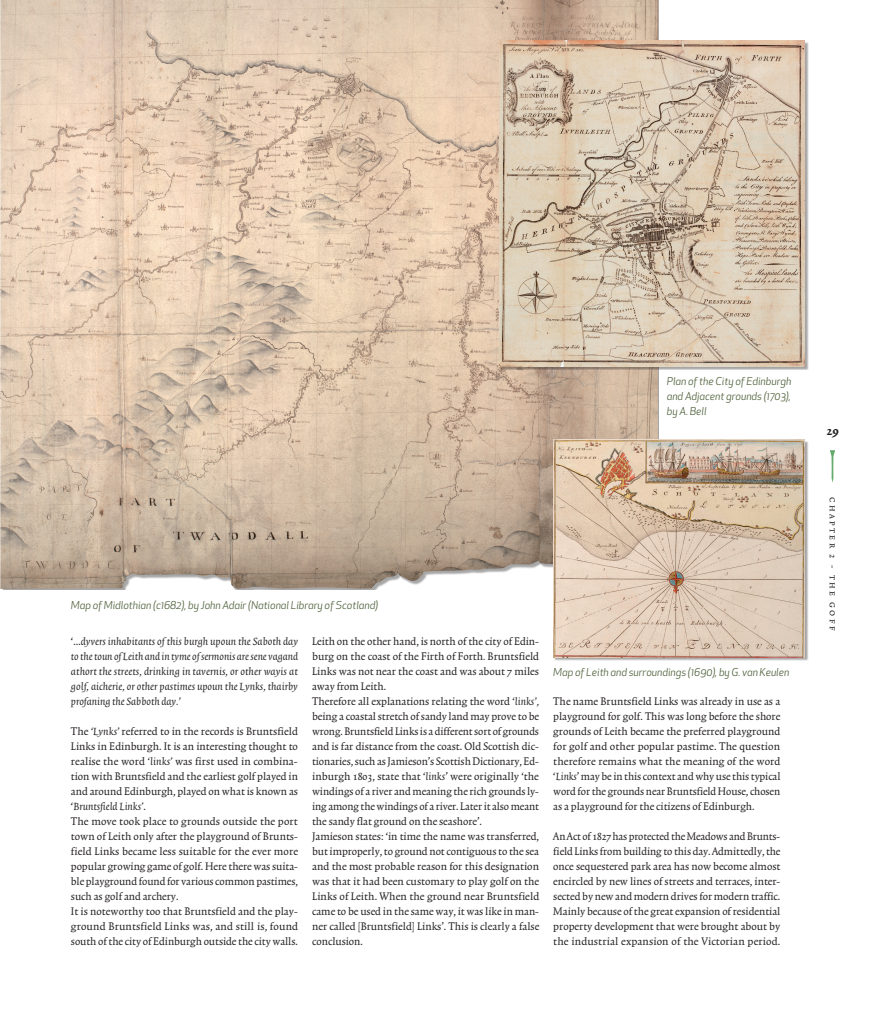
<style>
.page{position:relative;width:869px;height:1028px;background:#fff}
.page>*{position:absolute;margin:0;border:0;box-sizing:border-box;transform-origin:0 0}
.t1{font:700 15px "Trinite No 1";color:#231f20}
.t2{font:13px/15px "Trinite No 1 Rom Con";color:#231f20;text-align:justify}
.t3{font:italic 13px/15px "Trinite No 1";color:#231f20;text-align:justify}
.t4{font:11.25px "Trinite No 1 Rom Con Exp";letter-spacing:.2em;color:#231f20}
.t5{font:italic 10.62px/15px "Apex New";letter-spacing:-.005em;color:#52643f;text-align:justify}
.s1{font-family:"Trinite No 1 Rom Con";font-style:normal}
.s2{font-family:"Trinite No 1";font-style:italic}
</style>
<div class="page">
<img style="left:0;top:0;width:658px;height:589px">
<div style="left:499px;top:42px;width:309px;height:328px;background:#231f20;opacity:.4"></div>
<img style="left:499px;top:41px;width:305px;height:325px">
<div style="left:554px;top:440px;width:254px;height:221px;background:#231f20;opacity:.4"></div>
<img style="left:553px;top:440px;width:251px;height:217px">
<svg style="left:830px;top:450px;width:4px;height:33px"></svg>
<p class="t5" style="left:666px;top:373px;width:126px">Plan of the City of Edinburgh and Adjacent grounds (1703), by A. Bell</p>
<p class="t5" style="left:71px;top:597px;width:308px">Map of Midlothian (c1682), by John Adair (National Library of Scotland)</p>
<p class="t3" style="left:71px;top:635px;width:228px"><span class="s1">‘…</span>dyvers inhabitants of this burgh upoun the Saboth day to the toun of Leith and in tyme of sermonis are sene vagand athort the streets, drinking in tavernis, or other wayis at golf, aicherie, or other pastimes upoun the Lynks, thairby profaning the Sabboth day.’</p>
<p class="t2" style="left:71px;top:725px;width:228px">The <span class="s2">‘Lynks’</span> referred to in the records is Bruntsfield Links in Edinburgh. It is an interesting thought to realise the word <span class="s2">‘links’</span> was first used in combina&shy;tion with Bruntsfield and the earliest golf played in and around Edinburgh, played on what is known as</p>
<p class="t3" style="left:71px;top:800px;width:76px"><span class="s1">‘</span>Bruntsfield Links’<span class="s1">.</span></p>
<p class="t2" style="left:71px;top:815px;width:228px;text-align:left">The move took place to grounds outside the port town of Leith only after the playground of Brunts&shy;field Links became less suitable for the ever more popular growing game of golf. Here there was suita&shy;ble playground found for various common pastimes, such as golf and archery.<br>It is noteworthy too that Bruntsfield and the play&shy;ground Bruntsfield Links was, and still is, found south of the city of Edinburgh outside the city walls.</p>
<p class="t2" style="left:312px;top:635px;width:228px;text-align:left">Leith on the other hand, is north of the city of Edin&shy;burg on the coast of the Firth of Forth<span class="s2">.</span> Bruntsfield Links was not near the coast and was about 7 miles away from Leith.<br>Therefore all explanations relating the word ‘<span class="s2">links’, </span>being a coastal stretch of sandy land may prove to be wrong. Bruntsfield Links is a different sort of grounds and is far distance from the coast. Old Scottish dic&shy;tionaries, such as Jamieson’s Scottish Dictionary, Ed&shy;inburgh 1803, state that ‘<span class="s2">links</span>’ were originally ‘the windings of a river and meaning the rich grounds ly&shy;ing among the windings of a river. Later it also meant the sandy flat ground on the seashore’.<br>Jamieson states: ‘in time the name was transferred, but improperly, to ground not contiguous to the sea and the most probable reason for this designation was that it had been customary to play golf on the Links of Leith. When the ground near Bruntsfield came to be used in the same way, it was like in man&shy;ner called [Bruntsfield] Links’. This is clearly a false conclusion.</p>
<p class="t5" style="left:553px;top:664px;width:237px">Map of Leith and surroundings (1690), by G. van Keulen</p>
<p class="t2" style="left:553px;top:695px;width:228px">The name Bruntsfield Links was already in use as a playground for golf. This was long before the shore grounds of Leith became the preferred playground for golf and other popular pastime. The question therefore remains what the meaning of the word ‘<span class="s2">Links</span>’ may be in this context and why use this typical word for the grounds near Bruntsfield House, chosen as a playground for the citizens of Edinburgh.</p>
<p class="t2" style="left:553px;top:830px;width:228px">An Act of 1827 has protected the Meadows and Brunts&shy;field Links from building to this day. Admittedly, the once sequestered park area has now become almost encircled by new lines of streets and terraces, inter&shy;sected by new and modern drives for modern traffic.<br>Mainly because of the great expansion of residential property development that were brought about by the industrial expansion of the Victorian period.</p>
<p class="t1" style="left:825px;top:424px;width:14px">29</p>
<p class="t4" style="left:837px;top:497px;width:134px;rotate:90deg">chapter 2 - the goff</p>
</div>
